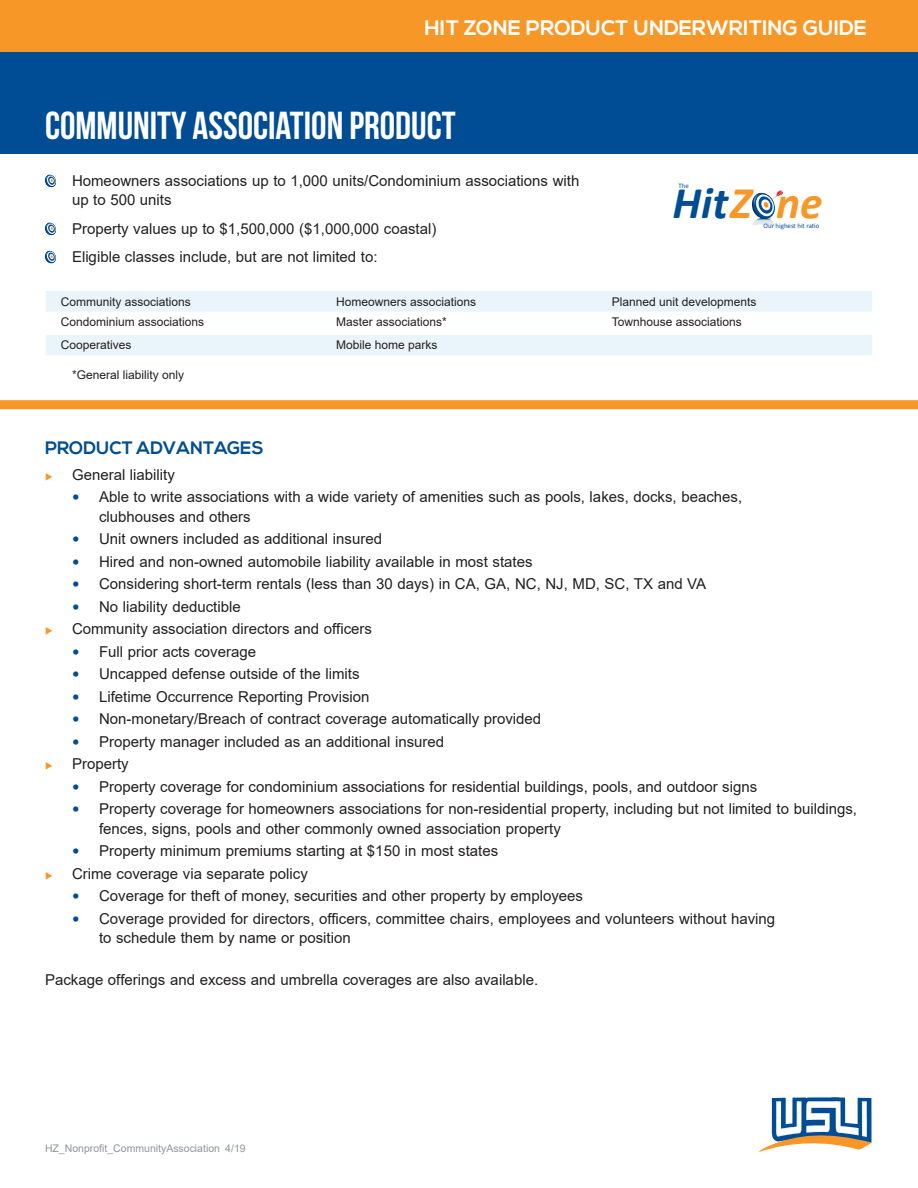
<style>
.page{position:relative;width:918px;height:1188px;background:#fff}
.page>*{position:absolute;margin:0;border:0;box-sizing:border-box;transform-origin:0 0}
.t1{font:italic 700 45.45px "Calibri";color:#014d95}
.t2{font:39px "Bebas Neue";color:#fff}
.running_head{font:700 21px "Nexa";color:#fff}
.a-head_first__ruller{font:700 18px "Nexa";color:#014d95}
.bullet_list_3__blue{font:15px/19.5px "Arial";color:#231f20}
.bullet_list_1__targe{font:15px/19.5px "Arial";color:#231f20}
.bullet_list_2__orang{font:15px "Arial";color:#231f20}
.paragraph_space_abov{font:15px "Arial";color:#231f20}
.table_body{font:12px "Arial";color:#231f20}
.bullet_list_1_note{font:12px "Arial";color:#231f20}
.t3{font:10.5px "Arial";color:#8f959d}
.t4{font:6.9px "Calibri";color:#014d95}
.s1{color:#f79727}
</style>
<div class="page">
<div style="left:0;top:0;width:918px;height:52px;background:#f79727"></div>
<svg style="left:752px;top:190px;width:31px;height:36px"></svg>
<svg style="left:759px;top:1098px;width:113px;height:54px"></svg>
<div style="left:0;top:52px;width:918px;height:102px;background:#014d95"></div>
<div style="left:0;top:400px;width:918px;height:9px;background:#f79727"></div>
<div style="left:46px;top:291px;width:826px;height:64px;background:#eaf4fb"></div>
<svg style="left:46px;top:312px;width:826px;height:23px"></svg>
<svg style="left:45px;top:175px;width:11px;height:12px"></svg>
<svg style="left:45px;top:223px;width:11px;height:12px"></svg>
<svg style="left:45px;top:251px;width:11px;height:12px"></svg>
<p class="running_head" style="left:425px;top:16px;width:444px">HIT ZONE PRODUCT UNDERWRITING GUIDE</p>
<p class="t2" style="left:45px;top:104px;width:412px">COMMUNITY ASSOCIATION PRODUCT</p>
<p class="bullet_list_1__targe" style="left:72px;top:171px;width:509px">Homeowners associations up to 1,000 units/Condominium associations with up to 500 units</p>
<p class="bullet_list_1__targe" style="left:72px;top:219px;width:366px">Property values up to $1,500,000 ($1,000,000 coastal)</p>
<p class="bullet_list_1__targe" style="left:72px;top:247px;width:307px">Eligible classes include, but are not limited to:</p>
<p class="t4" style="left:678px;top:182px;width:12px">The</p>
<p class="t1" style="left:673px;top:175px;width:151px">Hit<span class="s1">Z ne</span></p>
<p class="t4" style="left:764px;top:221px;width:57px">Our highest hit ratio</p>
<p class="table_body" style="left:61px;top:293px;width:132px">Community associations</p>
<p class="table_body" style="left:336px;top:293px;width:142px">Homeowners associations</p>
<p class="table_body" style="left:612px;top:293px;width:146px">Planned unit developments</p>
<p class="table_body" style="left:61px;top:314px;width:145px">Condominium associations</p>
<p class="table_body" style="left:336px;top:314px;width:112px">Master associations*</p>
<p class="table_body" style="left:612px;top:314px;width:132px">Townhouse associations</p>
<p class="table_body" style="left:61px;top:337px;width:72px">Cooperatives</p>
<p class="table_body" style="left:336px;top:337px;width:103px">Mobile home parks</p>
<p class="bullet_list_1_note" style="left:72px;top:367px;width:114px">*General liability only</p>
<p class="a-head_first__ruller" style="left:45px;top:438px;width:220px">PRODUCT ADVANTAGES</p>
<p class="bullet_list_2__orang" style="left:45px;top:464px;width:131px"><span class="s1">◆</span> General liability</p>
<p class="bullet_list_3__blue" style="left:99px;top:487px;width:645px">Able to write associations with a wide variety of amenities such as pools, lakes, docks, beaches, clubhouses and others</p>
<p class="bullet_list_3__blue" style="left:99px;top:529px;width:285px">Unit owners included as additional insured</p>
<p class="bullet_list_3__blue" style="left:99px;top:552px;width:435px">Hired and non-owned automobile liability available in most states</p>
<p class="bullet_list_3__blue" style="left:99px;top:574px;width:609px">Considering short-term rentals (less than 30 days) in CA, GA, NC, NJ, MD, SC, TX and VA</p>
<p class="bullet_list_3__blue" style="left:99px;top:597px;width:143px">No liability deductible</p>
<p class="bullet_list_2__orang" style="left:45px;top:619px;width:329px"><span class="s1">◆</span> Community association directors and officers</p>
<p class="bullet_list_3__blue" style="left:99px;top:642px;width:159px">Full prior acts coverage</p>
<p class="bullet_list_3__blue" style="left:99px;top:664px;width:262px">Uncapped defense outside of the limits</p>
<p class="bullet_list_3__blue" style="left:99px;top:687px;width:272px">Lifetime Occurrence Reporting Provision</p>
<p class="bullet_list_3__blue" style="left:99px;top:709px;width:444px">Non-monetary/Breach of contract coverage automatically provided</p>
<p class="bullet_list_3__blue" style="left:99px;top:732px;width:347px">Property manager included as an additional insured</p>
<p class="bullet_list_2__orang" style="left:45px;top:754px;width:85px"><span class="s1">◆</span> Property</p>
<p class="bullet_list_3__blue" style="left:99px;top:777px;width:660px">Property coverage for condominium associations for residential buildings, pools, and outdoor signs</p>
<p class="bullet_list_3__blue" style="left:99px;top:799px;width:760px">Property coverage for homeowners associations for non-residential property, including but not limited to buildings, fences, signs, pools and other commonly owned association property</p>
<p class="bullet_list_3__blue" style="left:99px;top:841px;width:401px">Property minimum premiums starting at $150 in most states</p>
<p class="bullet_list_2__orang" style="left:45px;top:863px;width:264px"><span class="s1">◆</span> Crime coverage via separate policy</p>
<p class="bullet_list_3__blue" style="left:99px;top:886px;width:486px">Coverage for theft of money, securities and other property by employees</p>
<p class="bullet_list_3__blue" style="left:99px;top:909px;width:678px">Coverage provided for directors, officers, committee chairs, employees and volunteers without having to schedule them by name or position</p>
<p class="paragraph_space_abov" style="left:45px;top:970px;width:495px">Package offerings and excess and umbrella coverages are also available.</p>
<p class="t3" style="left:45px;top:1141px;width:202px">HZ_Nonprofit_CommunityAssociation 4/19</p>
</div>
